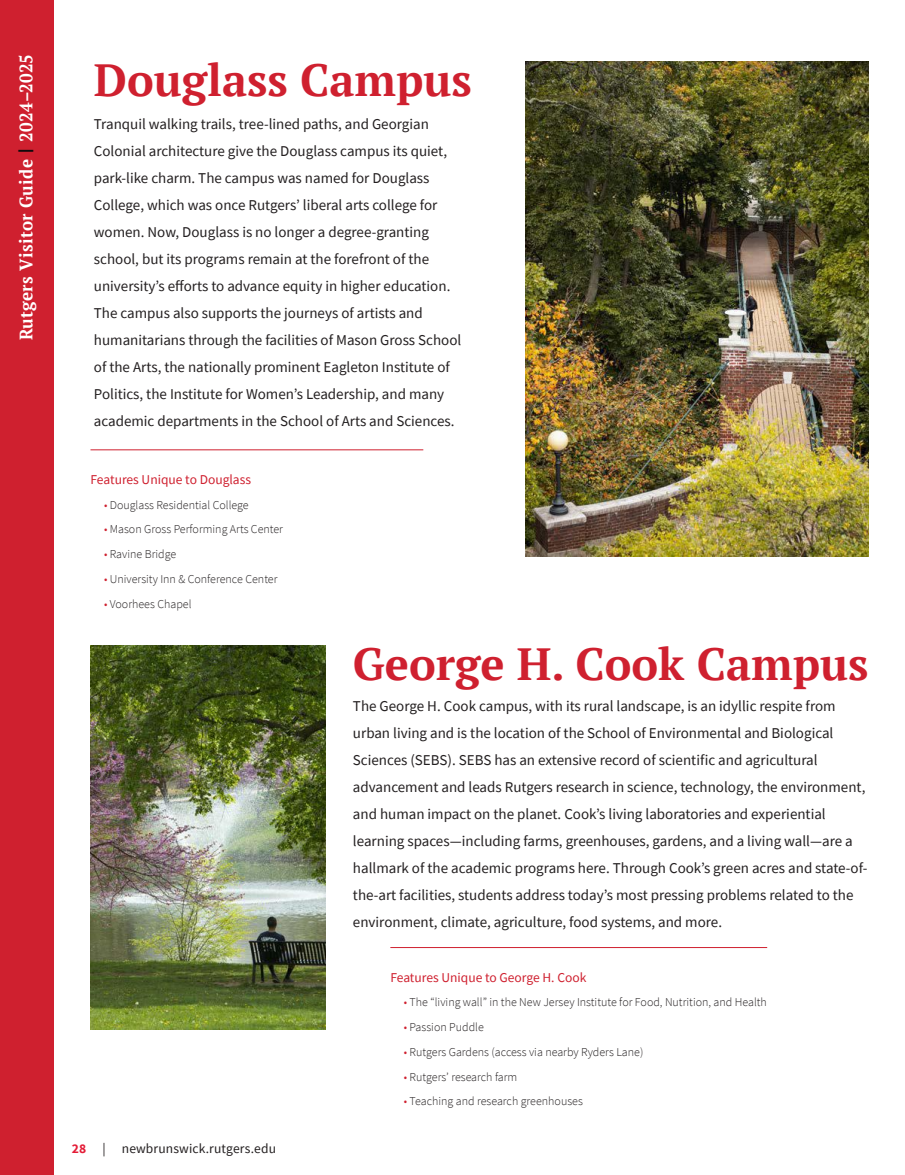
<style>
.page{position:relative;width:905px;height:1175px;background:#fff}
.page>*{position:absolute;margin:0;border:0;box-sizing:border-box;transform-origin:0 0}
.t1{font:700 45px "Yhwmlg PT Serif";color:#cf202f}
.t2{font:700 18px "Xxhwww PT Serif";letter-spacing:.015em;color:#fff;scale:.94 1}
.t3{font:15px/27px "Syjfnb Source Sans Pro";color:#231f20}
.t4{font:13.5px "Fwbbpn Source Sans Pro";color:#cf202f}
.t5{font:13.5px "Syjfnb Source Sans Pro";letter-spacing:.005em;color:#231f20}
.t6{font:300 12px "Sqpgnx Source Sans Pro";color:#231f20}
.t7{font:300 12px "Kdsmkr Source Sans Pro";color:#231f20}
.s1{color:#110a0c}
.s2{font-family:"Fwbbpn Source Sans Pro"}
.s3{color:#cf202f}
.s4{font-family:"Kdsmkr Source Sans Pro";color:#cf202f}
.s5{font-family:"Jcfprg Source Sans Pro";font-weight:700;color:#e41c37}
</style>
<div class="page">
<div style="left:0;top:0;width:54px;height:1174px;background:#cf202f"></div>
<hr style="left:90px;top:449px;width:333px;height:1px;background:#cf202f">
<hr style="left:390px;top:947px;width:377px;height:1px;background:#cf202f">
<img style="left:526px;top:61px;width:342px;height:495px">
<img style="left:90px;top:645px;width:236px;height:384px">
<p class="t2" style="left:14px;top:340px;width:306px;rotate:-90deg">Rutgers Visitor Guide <span class="s1">|</span> 2024–2025</p>
<h2 class="t1" style="left:94px;top:50px;width:379px">Douglass Campus</h2>
<p class="t3" style="left:94px;top:110px;width:369px">Tranquil walking trails, tree-lined paths, and Georgian <span class="s2">Colonial architecture give the Douglass campus its quiet, park-like charm. The campus was named for Douglass </span>College, which was once Rutgers’ liberal arts college for <span class="s2">women. Now, Douglass is no longer a degree-granting </span>school, but its programs remain at the forefront of the <span class="s2">university’s efforts to advance equity in higher education.<br></span>The campus also supports the journeys of artists and humanitarians through the facilities of Mason Gross School of the Arts, the nationally prominent Eagleton Institute of Politics, the Institute for Women’s Leadership, and many academic departments in the School of Arts and Sciences.</p>
<h3 class="t4" style="left:90px;top:471px;width:162px">Features Unique to Douglass</h3>
<p class="t7" style="left:104px;top:497px;width:146px"><span class="s3">•</span> Douglass Residential College</p>
<p class="t6" style="left:104px;top:522px;width:181px"><span class="s4">•</span> Mason Gross Performing Arts Center</p>
<p class="t6" style="left:104px;top:547px;width:74px"><span class="s4">•</span> Ravine Bridge</p>
<p class="t6" style="left:104px;top:571px;width:175px"><span class="s4">•</span> University Inn &amp; Conference Center</p>
<p class="t7" style="left:104px;top:596px;width:89px"><span class="s3">•</span> Voorhees Chapel</p>
<p class="t5" style="left:72px;top:1139px;width:206px"><span class="s5">28</span> | newbrunswick.rutgers.edu</p>
<h2 class="t1" style="left:353px;top:635px;width:517px">George H. Cook Campus</h2>
<p class="t3" style="left:353px;top:693px;width:516px"><span class="s2">The George H. Cook campus, with its rural landscape, is an idyllic respite from </span>urban living and is the location of the School of Environmental and Biological <span class="s2">Sciences (SEBS). SEBS has an extensive record of scientific and agricultural </span>advancement and leads Rutgers research in science, technology, the environment, and human impact on the planet. Cook’s living laboratories and experiential learning spaces—including farms, greenhouses, gardens, and a living wall—are a hallmark of the academic programs here. Through Cook’s green acres and state-of&shy;the-art facilities, students address today’s most pressing problems related to the environment, climate, agriculture, food systems, and more.</p>
<h3 class="t4" style="left:390px;top:968px;width:197px">Features Unique to George H. Cook</h3>
<p class="t7" style="left:404px;top:995px;width:364px"><span class="s3">•</span> The “living wall” in the New Jersey Institute for Food, Nutrition, and Health</p>
<p class="t6" style="left:404px;top:1019px;width:81px"><span class="s4">•</span> Passion Puddle</p>
<p class="t6" style="left:404px;top:1044px;width:241px"><span class="s4">•</span> Rutgers Gardens (access via nearby Ryders Lane)</p>
<p class="t6" style="left:404px;top:1069px;width:115px"><span class="s4">•</span> Rutgers’ research farm</p>
<p class="t7" style="left:404px;top:1094px;width:180px"><span class="s3">•</span> Teaching and research greenhouses</p>
</div>
